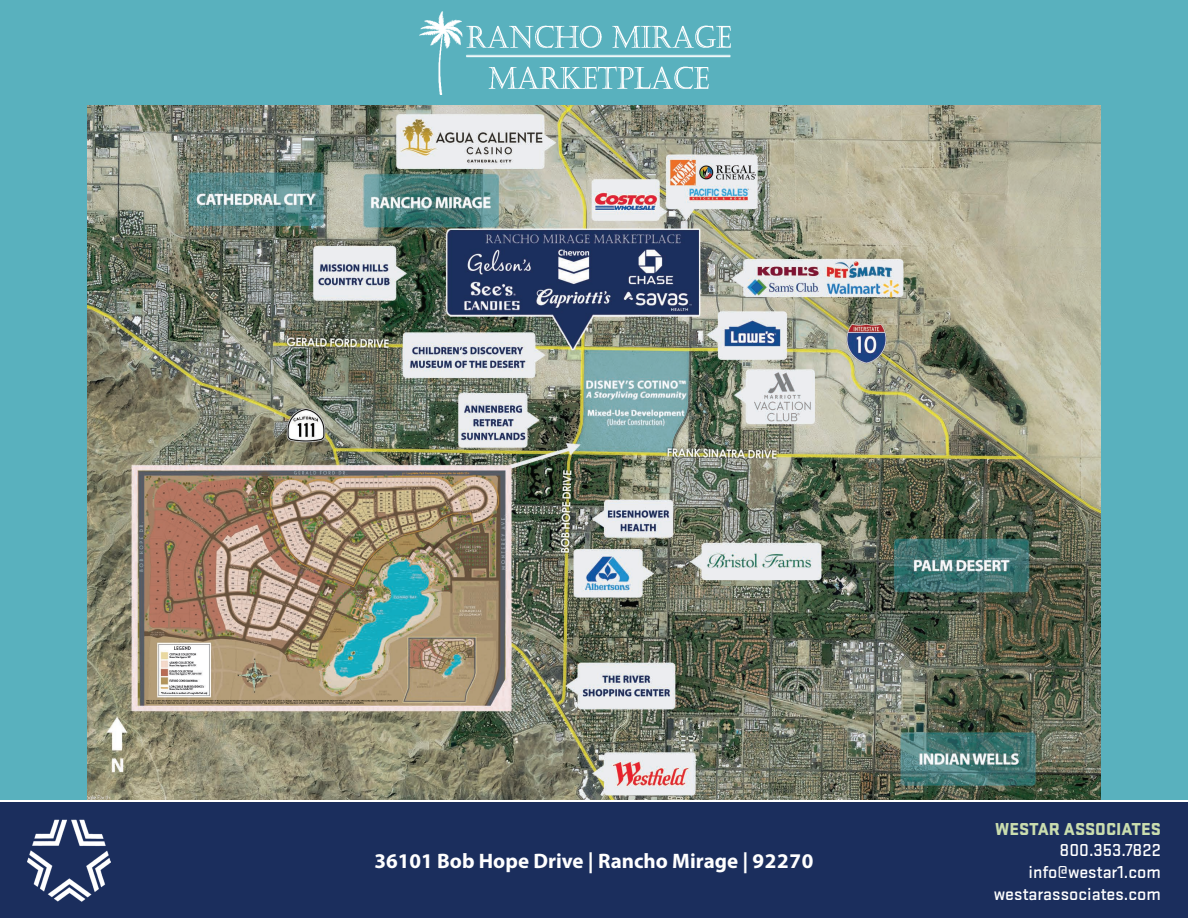
<style>
.page{position:relative;width:1188px;height:918px;background:#fff}
.page>*{position:absolute;margin:0;border:0;box-sizing:border-box;transform-origin:0 0}
.t1{font:700 21px "Myriad Pro";color:#fff}
.t2{font:500 18px "Stratum 2";color:#fff}
.t3{font:900 18px "Stratum 2";color:#caddae}
</style>
<div class="page">
<div style="left:0;top:0;width:1188px;height:800px;background:#59b1be"></div>
<img style="left:87px;top:106px;width:1014px;height:694px">
<img style="left:420px;top:11px;width:311px;height:84px">
<div style="left:0;top:802px;width:1188px;height:116px;background:#1b2e5d"></div>
<img style="left:27px;top:819px;width:84px;height:82px">
<p class="t1" style="left:375px;top:847px;width:440px">36101 Bob Hope Drive | Rancho Mirage | 92270</p>
<p class="t3" style="left:995px;top:816px;width:167px">WESTAR ASSOCIATES</p>
<p class="t2" style="left:1060px;top:838px;width:103px">800.353.7822</p>
<p class="t2" style="left:1028px;top:860px;width:134px">info@westar1.com</p>
<p class="t2" style="left:994px;top:881px;width:169px">westarassociates.com</p>
</div>
